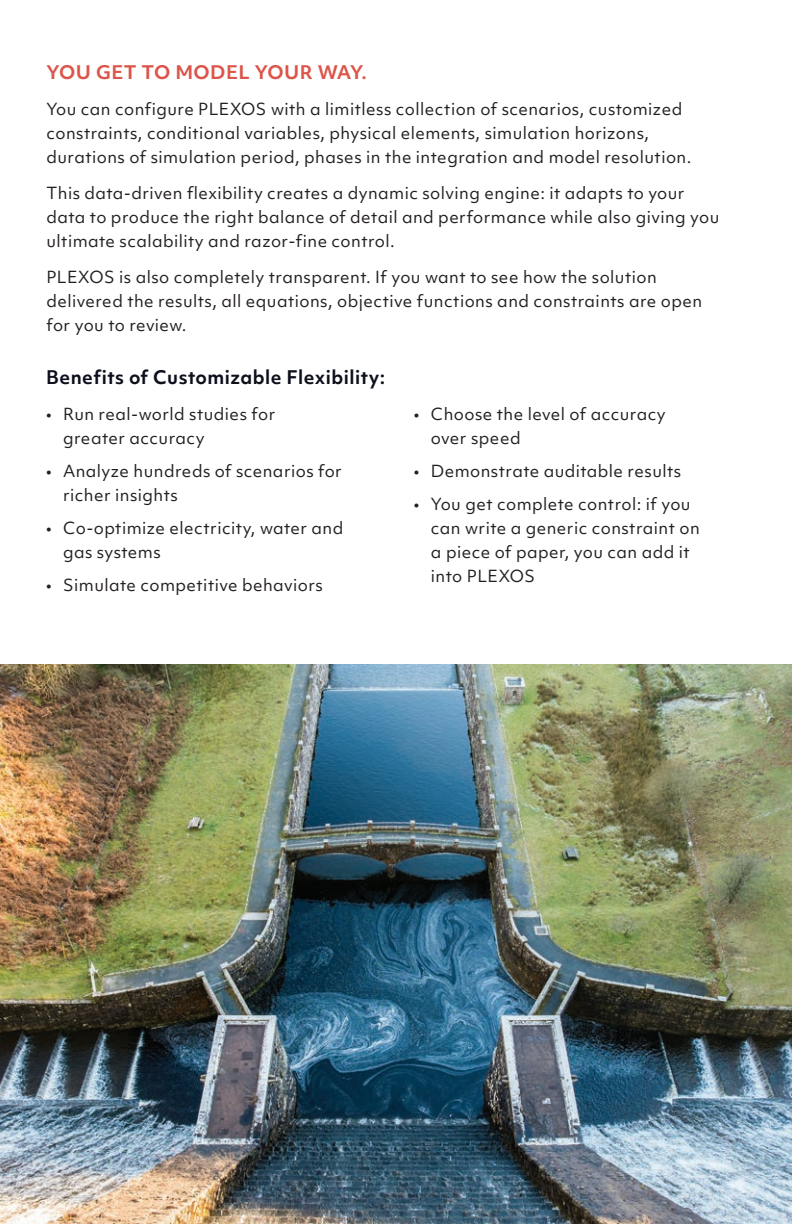
<style>
.page{position:relative;width:792px;height:1224px;background:#fff}
.page>*{position:absolute;margin:0;border:0;box-sizing:border-box;transform-origin:0 0}
.t1{font:700 18px "Objektiv Mk 1";letter-spacing:.025em;color:#0d0f1d}
.t2{font:700 18px "Objektiv Mk 1";letter-spacing:.025em;color:#dc554a}
.t3{font:16px/24px "Objektiv Mk 1";letter-spacing:.025em;color:#231f20}
</style>
<div class="page">
<img style="left:0;top:665px;width:792px;height:559px">
<p class="t2" style="left:46px;top:60px;width:322px">YOU GET TO MODEL YOUR WAY.</p>
<p class="t3" style="left:46px;top:97px;width:646px">You can configure PLEXOS with a limitless collection of scenarios, customized constraints, conditional variables, physical elements, simulation horizons, durations of simulation period, phases in the integration and model resolution.</p>
<p class="t3" style="left:46px;top:181px;width:674px">This data-driven flexibility creates a dynamic solving engine: it adapts to your data to produce the right balance of detail and performance while also giving you ultimate scalability and razor-fine control.</p>
<p class="t3" style="left:46px;top:265px;width:657px">PLEXOS is also completely transparent. If you want to see how the solution delivered the results, all equations, objective functions and constraints are open for you to review.</p>
<p class="t1" style="left:46px;top:364px;width:341px">Benefits of Customizable Flexibility:</p>
<p class="t3" style="left:63px;top:401px;width:214px;text-indent:-17px">• Run real-world studies for greater accuracy</p>
<p class="t3" style="left:63px;top:458px;width:280px;text-indent:-17px">• Analyze hundreds of scenarios for richer insights</p>
<p class="t3" style="left:63px;top:515px;width:282px;text-indent:-17px">• Co-optimize electricity, water and gas systems</p>
<p class="t3" style="left:46px;top:572px;width:278px">• Simulate competitive behaviors</p>
<p class="t3" style="left:431px;top:401px;width:236px;text-indent:-17px">• Choose the level of accuracy over speed</p>
<p class="t3" style="left:414px;top:458px;width:269px">• Demonstrate auditable results</p>
<p class="t3" style="left:431px;top:491px;width:270px;text-indent:-17px">• You get complete control: if you can write a generic constraint on a piece of paper, you can add it into PLEXOS</p>
</div>
